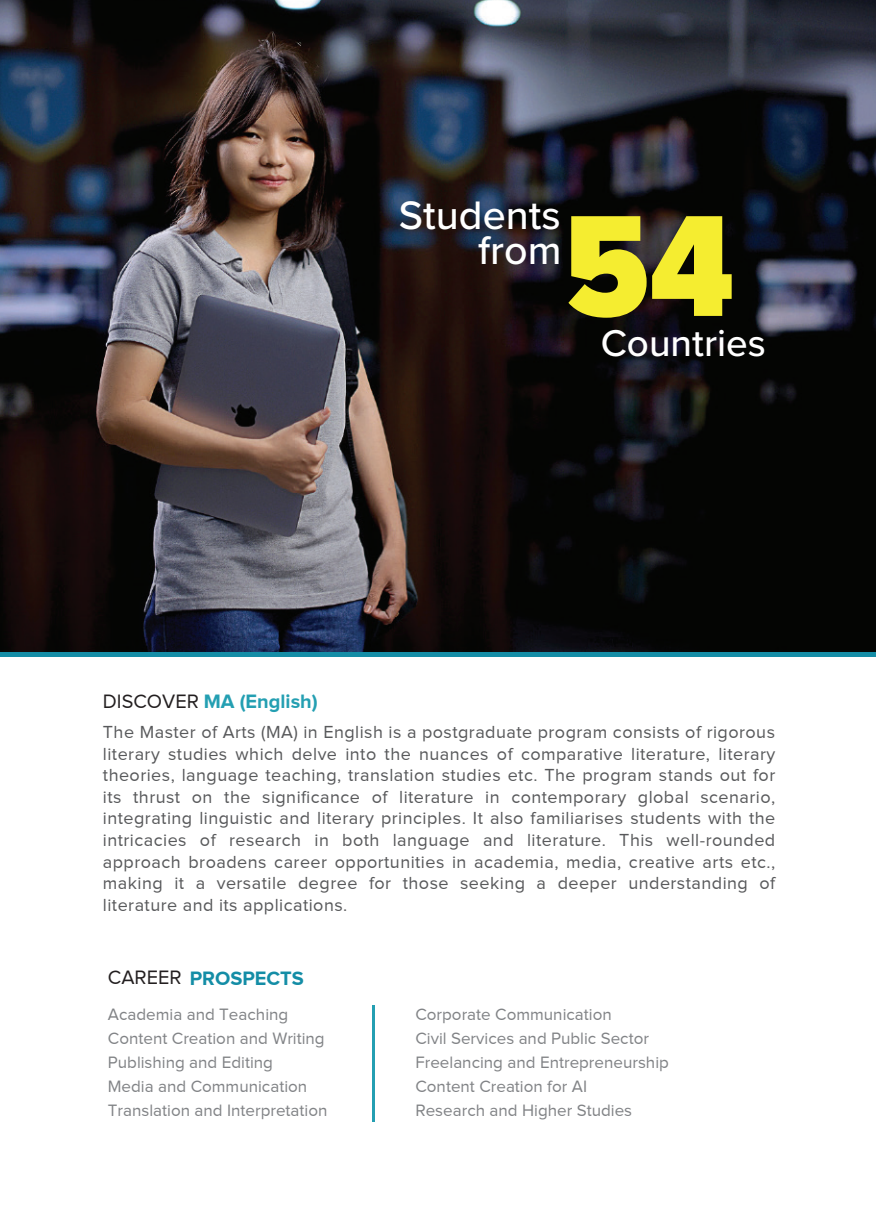
<style>
.page{position:relative;width:876px;height:1225px;background:#fff}
.page>*{position:absolute;margin:0;border:0;box-sizing:border-box;transform-origin:0 0}
.t1{font:900 149.4px "Proxima Nova Cond";color:#f5ed30}
.t2{font:500 41.2px/35.8px "Proxima Nova";color:#fff;text-align:right}
.t3{font:500 38.6px "Proxima Nova";color:#fff}
.t4{font:700 20px "Proxima Nova";color:#249fb2}
.t5{font:700 20px "Proxima Nova";color:#148da6}
.t6{font:18px/21.6px "Proxima Nova";letter-spacing:.025em;color:#58595b;text-align:justify}
.t7{font:17px/24px "Proxima Nova";color:#818386}
.s1{font-weight:400;color:#231f20}
</style>
<div class="page">
<img style="left:0;top:0;width:876px;height:652px">
<hr style="left:0;top:652px;width:876px;height:4px;background:#148da6">
<hr style="left:372px;top:1005px;width:2px;height:117px;background:#249fb2">
<h2 class="t2" style="left:399px;top:195px;width:164px">Students from</h2>
<h1 class="t1" style="left:565px;top:198px;width:171px">54</h1>
<h3 class="t3" style="left:601px;top:315px;width:167px">Countries</h3>
<p class="t4" style="left:103px;top:690px;width:216px"><span class="s1">DISCOVER</span> MA (English)</p>
<p class="t6" style="left:103px;top:721px;width:674px">The Master of Arts (MA) in English is a postgraduate program consists of rigorous literary studies which delve into the nuances of comparative literature, literary theories, language teaching, translation studies etc. The program stands out for its thrust on the significance of literature in contemporary global scenario, integrating linguistic and literary principles. It also familiarises students with the intricacies of research in both language and literature. This well-rounded approach broadens career opportunities in academia, media, creative arts etc., making it a versatile degree for those seeking a deeper understanding of literature and its applications.</p>
<p class="t5" style="left:108px;top:966px;width:198px"><span class="s1">CAREER</span> PROSPECTS</p>
<p class="t7" style="left:108px;top:1002px;width:221px">Academia and Teaching<br>Content Creation and Writing<br>Publishing and Editing<br>Media and Communication<br>Translation and Interpretation</p>
<p class="t7" style="left:415px;top:1002px;width:255px">Corporate Communication<br>Civil Services and Public Sector<br>Freelancing and Entrepreneurship<br>Content Creation for AI<br>Research and Higher Studies</p>
</div>
